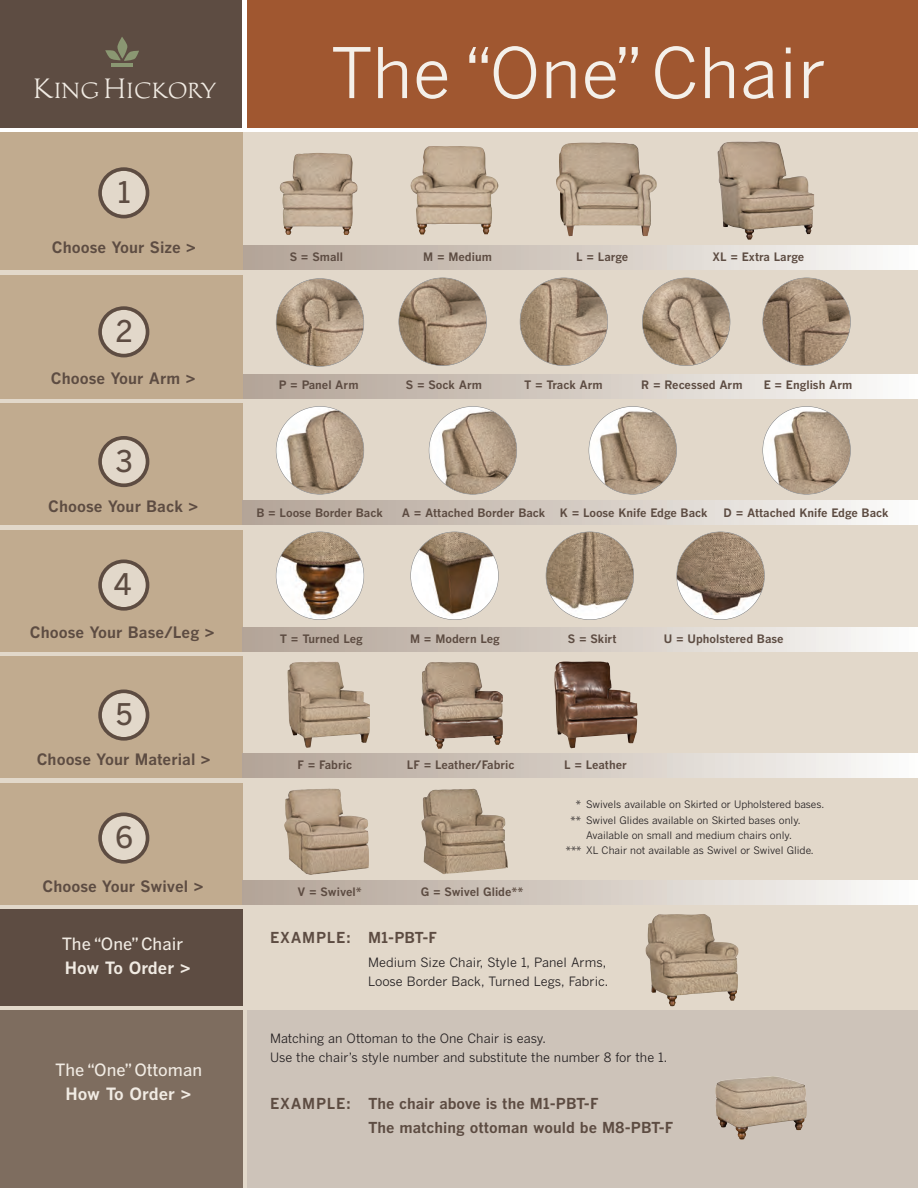
<style>
.page{position:relative;width:918px;height:1188px;background:#fff}
.page>*{position:absolute;margin:0;border:0;box-sizing:border-box;transform-origin:0 0}
.t1{font:69px "Benton Gothic";letter-spacing:.01em;color:#f4f0ea}
.t2{font:500 29.55px "Benton Gothic";color:#5d4c42}
.t3{font:27.6px "Michelangelo BQ";letter-spacing:.055em;color:#f1ebe3}
.t4{font:500 16.8px "Benton Gothic";color:#f1ebe3}
.t5{font:700 16.8px "Benton Gothic";letter-spacing:.005em;color:#f1ebe3}
.t6{font:700 15.6px "Benton Gothic";letter-spacing:.005em;color:#5d4c42}
.t7{font:700 15px/24px "Benton Gothic";letter-spacing:.005em;color:#5d4c42}
.t8{font:700 15px "Benton Gothic";letter-spacing:.05em;color:#5d4c42}
.t9{font:12.75px/19.5px "Benton Gothic";color:#231f20}
.t10{font:700 11.55px "Benton Gothic";color:#5d4c42}
.t11{font:10.2px "Benton Gothic";color:#231f20}
</style>
<div class="page">
<div style="left:0;top:133px;width:918px;height:1055px;background:#e2d8ca"></div>
<div style="left:243px;top:374px;width:675px;height:25px;background:linear-gradient(to right,#b1a194,#fbfaf9)"></div>
<div style="left:243px;top:246px;width:675px;height:24px;background:linear-gradient(to right,#b1a194,#fbfaf9)"></div>
<div style="left:0;top:1011px;width:243px;height:177px;background:#7e6d5f"></div>
<div style="left:247px;top:1011px;width:671px;height:177px;background:#cdc3b9"></div>
<div style="left:0;top:0;width:242px;height:128px;background:#5d4c42"></div>
<div style="left:0;top:909px;width:243px;height:97px;background:#5d4c42"></div>
<div style="left:0;top:133px;width:243px;height:137px;background:#c1ab8f"></div>
<div style="left:247px;top:0;width:671px;height:128px;background:#a05730"></div>
<img style="left:280px;top:153px;width:77px;height:82px">
<img style="left:411px;top:146px;width:87px;height:89px">
<img style="left:556px;top:142px;width:101px;height:94px">
<svg style="left:98px;top:167px;width:51px;height:51px"></svg>
<div style="left:0;top:275px;width:243px;height:124px;background:#c1ab8f"></div>
<div style="left:0;top:403px;width:243px;height:122px;background:#c1ab8f"></div>
<div style="left:0;top:530px;width:243px;height:121px;background:#c1ab8f"></div>
<div style="left:0;top:656px;width:243px;height:122px;background:#c1ab8f"></div>
<div style="left:0;top:783px;width:243px;height:121px;background:#c1ab8f"></div>
<svg style="left:105px;top:37px;width:34px;height:24px"></svg>
<hr style="left:112px;top:63px;width:21px;height:4px;background:#8a9772">
<img style="left:276px;top:279px;width:88px;height:87px;border-radius:50%">
<img style="left:399px;top:278px;width:87px;height:88px;border-radius:50%">
<img style="left:520px;top:278px;width:88px;height:88px;border-radius:50%">
<img style="left:642px;top:278px;width:88px;height:88px;border-radius:50%">
<img style="left:763px;top:278px;width:87px;height:88px;border-radius:50%">
<div style="left:243px;top:501px;width:675px;height:24px;background:linear-gradient(to right,#b1a194,#fbfaf9)"></div>
<img style="left:276px;top:407px;width:88px;height:87px;border-radius:50%">
<img style="left:589px;top:411px;width:88px;height:82px">
<img style="left:429px;top:407px;width:88px;height:87px;border-radius:50%">
<img style="left:764px;top:411px;width:85px;height:82px">
<div style="left:243px;top:627px;width:675px;height:25px;background:linear-gradient(to right,#b1a194,#fbfaf9)"></div>
<img style="left:276px;top:532px;width:88px;height:86px">
<img style="left:412px;top:532px;width:85px;height:83px">
<img style="left:546px;top:532px;width:88px;height:83px">
<img style="left:678px;top:532px;width:86px;height:83px">
<div style="left:243px;top:754px;width:675px;height:24px;background:linear-gradient(to right,#b1a194,#fbfaf9)"></div>
<img style="left:287px;top:661px;width:83px;height:87px">
<img style="left:554px;top:661px;width:84px;height:87px">
<img style="left:421px;top:662px;width:82px;height:87px">
<div style="left:243px;top:880px;width:675px;height:25px;background:linear-gradient(to right,#b1a194,#fbfaf9)"></div>
<img style="left:285px;top:788px;width:84px;height:87px">
<img style="left:421px;top:789px;width:87px;height:85px">
<img style="left:645px;top:914px;width:93px;height:92px">
<img style="left:715px;top:1076px;width:92px;height:64px">
<svg style="left:98px;top:306px;width:51px;height:51px"></svg>
<svg style="left:98px;top:436px;width:51px;height:51px"></svg>
<svg style="left:98px;top:560px;width:51px;height:51px"></svg>
<svg style="left:98px;top:690px;width:51px;height:51px"></svg>
<svg style="left:98px;top:813px;width:51px;height:51px"></svg>
<img style="left:717px;top:141px;width:97px;height:99px">
<h3 class="t3" style="left:34px;top:72px;width:183px">King Hickory</h3>
<h2 class="t2" style="left:117px;top:176px;width:15px">1</h2>
<h3 class="t6" style="left:52px;top:238px;width:146px">Choose Your Size &gt;</h3>
<h2 class="t2" style="left:115px;top:315px;width:19px">2</h2>
<h3 class="t6" style="left:51px;top:369px;width:146px">Choose Your Arm &gt;</h3>
<h2 class="t2" style="left:115px;top:444px;width:19px">3</h2>
<h3 class="t6" style="left:48px;top:497px;width:152px">Choose Your Back &gt;</h3>
<h2 class="t2" style="left:113px;top:568px;width:20px">4</h2>
<h3 class="t6" style="left:30px;top:624px;width:186px">Choose Your Base/Leg &gt;</h3>
<h2 class="t2" style="left:115px;top:698px;width:19px">5</h2>
<h3 class="t6" style="left:37px;top:751px;width:176px">Choose Your Material &gt;</h3>
<h2 class="t2" style="left:115px;top:821px;width:20px">6</h2>
<h3 class="t6" style="left:42px;top:877px;width:163px">Choose Your Swivel &gt;</h3>
<h3 class="t4" style="left:62px;top:934px;width:123px">The “One”Chair</h3>
<h3 class="t5" style="left:65px;top:958px;width:128px">How To Order &gt;</h3>
<h3 class="t4" style="left:55px;top:1061px;width:148px">The “One”Ottoman</h3>
<h3 class="t5" style="left:66px;top:1085px;width:128px">How To Order &gt;</h3>
<h1 class="t1" style="left:331px;top:34px;width:496px">The “One”Chair</h1>
<p class="t10" style="left:290px;top:250px;width:55px">S = Small</p>
<p class="t10" style="left:423px;top:250px;width:70px">M = Medium</p>
<p class="t10" style="left:576px;top:250px;width:54px">L = Large</p>
<p class="t10" style="left:712px;top:250px;width:93px">XL = Extra Large</p>
<p class="t10" style="left:279px;top:379px;width:81px">P = Panel Arm</p>
<p class="t10" style="left:406px;top:379px;width:78px">S = Sock Arm</p>
<p class="t10" style="left:524px;top:379px;width:80px">T = Track Arm</p>
<p class="t10" style="left:641px;top:379px;width:103px">R = Recessed Arm</p>
<p class="t10" style="left:764px;top:379px;width:90px">E = English Arm</p>
<p class="t10" style="left:256px;top:506px;width:128px">B = Loose Border Back</p>
<p class="t10" style="left:402px;top:506px;width:145px">A = Attached Border Back</p>
<p class="t10" style="left:560px;top:506px;width:149px">K = Loose Knife Edge Back</p>
<p class="t10" style="left:724px;top:506px;width:167px">D = Attached Knife Edge Back</p>
<p class="t10" style="left:280px;top:632px;width:85px">T = Turned Leg</p>
<p class="t10" style="left:410px;top:632px;width:91px">M = Modern Leg</p>
<p class="t10" style="left:568px;top:632px;width:50px">S = Skirt</p>
<p class="t10" style="left:664px;top:632px;width:121px">U = Upholstered Base</p>
<p class="t10" style="left:298px;top:759px;width:56px">F = Fabric</p>
<p class="t10" style="left:407px;top:759px;width:109px">LF = Leather/Fabric</p>
<p class="t10" style="left:564px;top:759px;width:64px">L = Leather</p>
<p class="t10" style="left:298px;top:885px;width:66px">V = Swivel*</p>
<p class="t10" style="left:421px;top:885px;width:104px">G = Swivel Glide**</p>
<p class="t11" style="left:576px;top:799px;width:250px">* Swivels available on Skirted or Upholstered bases.</p>
<p class="t11" style="left:571px;top:814px;width:232px">** Swivel Glides available on Skirted bases only.</p>
<p class="t11" style="left:586px;top:829px;width:207px">Available on small and medium chairs only.</p>
<p class="t11" style="left:566px;top:844px;width:249px">*** XL Chair not available as Swivel or Swivel Glide.</p>
<p class="t8" style="left:270px;top:929px;width:168px">EXAMPLE: M1-PBT-F</p>
<p class="t9" style="left:368px;top:952px;width:242px">Medium Size Chair, Style 1, Panel Arms,<br>Loose Border Back, Turned Legs, Fabric.</p>
<p class="t9" style="left:270px;top:1029px;width:399px">Matching an Ottoman to the One Chair is easy.<br>Use the chair’s style number and substitute the number 8 for the 1.</p>
<p class="t7" style="left:368px;top:1092px;width:307px;text-indent:-98px">EXAMPLE: The chair above is the M1-PBT-F<br>The matching ottoman would be M8-PBT-F</p>
</div>
